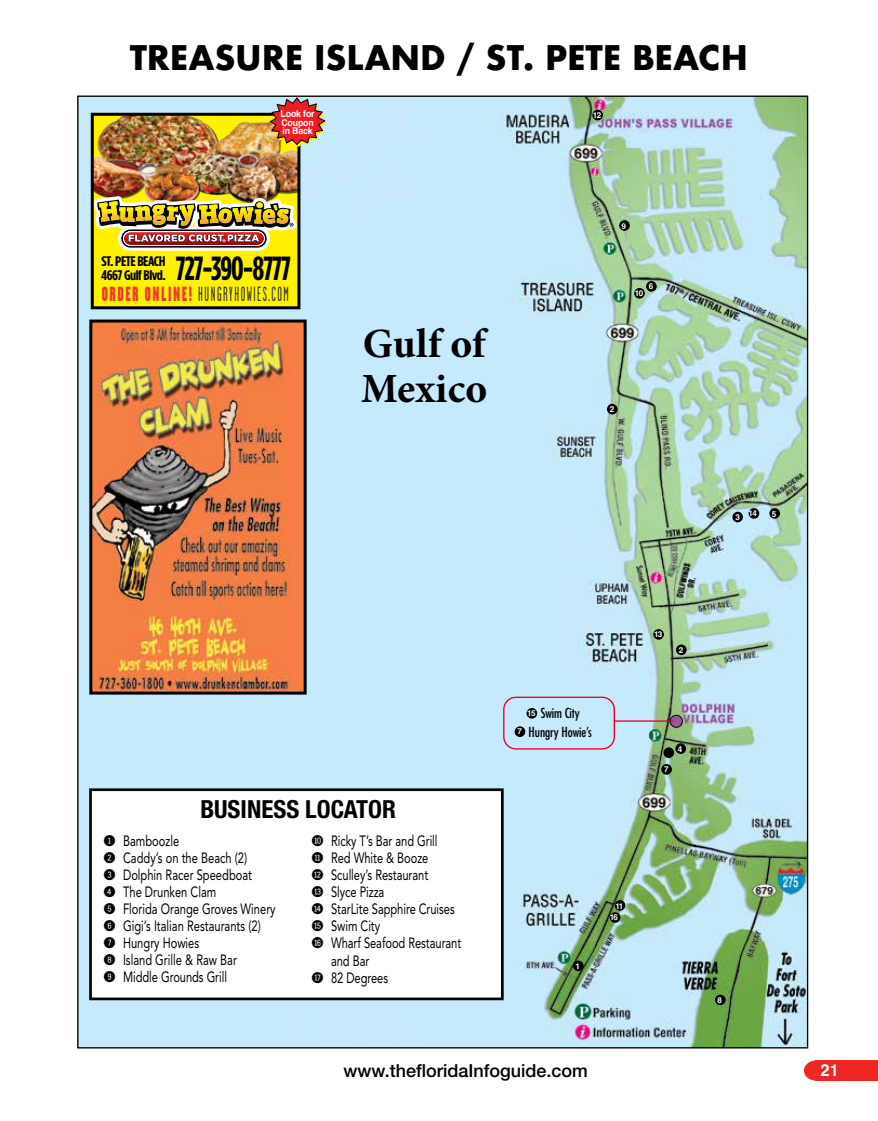
<style>
.page{position:relative;width:878px;height:1121px;background:#fff}
.page>*{position:absolute;margin:0;border:0;box-sizing:border-box;transform-origin:0 0}
.t1{font:700 41.55px/45.3px "Minion Pro";color:#000}
.t2{font:700 33.45px "Gotham Condensed";letter-spacing:-.03em;color:#000;scale:.96 1}
.t3{font:700 33px "Futura";letter-spacing:-.005em;color:#000}
.t4{font:700 condensed 24.9px "Helvetica Neue LT Std";color:#000}
.t5{font:20.55px "Garage Gothic";letter-spacing:.1em;color:#333334;scale:.75 1}
.t6{font:500 18px "Helvetica Neue LT Std";color:#000}
.t7{font:700 16.5px "Helvetica";color:#fff}
.t8{font:14.85px/17.1px "Avenir LT Std";letter-spacing:-.005em;color:#000;scale:.75 1}
.t9{font:700 13.95px/14px "Gotham Condensed";letter-spacing:-.03em;color:#000;scale:1.15 1}
.t10{font:condensed 13.5px/19.5px "Futura Std";letter-spacing:-.005em;color:#000;text-align:center}
.t11{font:700 9.45px/8.7px "Helvetica";letter-spacing:-.02em;color:#fff;text-align:justify;scale:.93 1}
.t12{font:700 8.1px "Helvetica";letter-spacing:-.08em;color:#fff}
.s1{font-weight:900;color:#ef382b}
.s2{font-family:"Fyra Numeric Circle Closed"}
</style>
<div class="page">
<div style="left:815px;top:1060px;width:63px;height:20px;background:#ee2724"></div>
<div style="left:803px;top:1060px;width:24px;height:20px;background:#ee2724;border-radius:50%"></div>
<img style="left:79px;top:97px;width:727px;height:949px">
<div style="left:769px;top:508px;width:11px;height:11px;background:#000;border-radius:50%"></div>
<div style="left:607px;top:404px;width:10px;height:10px;background:#000;border-radius:50%"></div>
<div style="left:634px;top:288px;width:10px;height:10px;background:#000;border-radius:50%"></div>
<div style="left:675px;top:743px;width:11px;height:11px;background:#000;border-radius:50%"></div>
<div style="left:573px;top:960px;width:10px;height:11px;background:#000;border-radius:50%"></div>
<div style="left:592px;top:110px;width:11px;height:10px;background:#000;border-radius:50%"></div>
<div style="left:715px;top:994px;width:10px;height:11px;background:#000;border-radius:50%"></div>
<div style="left:90px;top:789px;width:412px;height:209px;background:#fff"></div>
<div style="left:89px;top:788px;width:414px;height:212px;border:3px solid #000"></div>
<div style="left:91px;top:321px;width:214px;height:372px;background:#f57f45"></div>
<img style="left:93px;top:323px;width:198px;height:367px">
<div style="left:89px;top:319px;width:217px;height:375px;border:3px solid #000"></div>
<div style="left:732px;top:512px;width:11px;height:10px;background:#000;border-radius:50%"></div>
<div style="left:670px;top:715px;width:12px;height:12px;border:1px solid #000;border-radius:50%"></div>
<div style="left:748px;top:508px;width:11px;height:11px;background:#000;border-radius:50%"></div>
<div style="left:661px;top:764px;width:11px;height:10px;background:#000;border-radius:50%"></div>
<div style="left:514px;top:726px;width:11px;height:11px;background:#000;border-radius:50%"></div>
<div style="left:619px;top:220px;width:10px;height:11px;background:#000;border-radius:50%"></div>
<div style="left:614px;top:900px;width:11px;height:10px;background:#000;border-radius:50%"></div>
<div style="left:676px;top:644px;width:10px;height:11px;background:#000;border-radius:50%"></div>
<div style="left:92px;top:114px;width:207px;height:194px;background:#fff200"></div>
<img style="left:97px;top:117px;width:105px;height:38px">
<img style="left:202px;top:121px;width:79px;height:33px">
<img style="left:248px;top:154px;width:2px;height:11px">
<img style="left:95px;top:155px;width:39px;height:41px">
<img style="left:208px;top:154px;width:39px;height:40px">
<img style="left:134px;top:154px;width:74px;height:42px">
<img style="left:250px;top:148px;width:46px;height:46px">
<div style="left:228px;top:165px;width:52px;height:39px;background:#000;opacity:.68"></div>
<img style="left:230px;top:165px;width:34px;height:14px">
<svg style="left:95px;top:196px;width:201px;height:55px"></svg>
<svg style="left:97px;top:200px;width:196px;height:47px"></svg>
<div style="left:91px;top:113px;width:209px;height:196px;border:3px solid #000"></div>
<svg style="left:269px;top:97px;width:57px;height:50px;background:#cf6757"></svg>
<div style="left:503px;top:696px;width:112px;height:53px;border:1px solid #ea002a;border-radius:12px"></div>
<hr style="left:613px;top:720px;width:60px;height:1px;background:#ea002a">
<div style="left:653px;top:629px;width:11px;height:10px;background:#000;border-radius:50%"></div>
<div style="left:609px;top:912px;width:11px;height:10px;background:#000;border-radius:50%"></div>
<div style="left:646px;top:281px;width:10px;height:11px;background:#000;border-radius:50%"></div>
<div style="left:663px;top:747px;width:11px;height:11px;background:#000;border-radius:50%"></div>
<div style="left:526px;top:708px;width:11px;height:10px;background:#000;border-radius:50%"></div>
<h3 class="t3" style="left:130px;top:34px;width:619px">TREASURE ISLAND / ST. PETE BEACH</h3>
<p class="t11" style="left:280px;top:110px;width:38px">Look for Coupon in Back</p>
<p class="t9" style="left:101px;top:254px;width:58px">ST. PETE BEACH<br>4667 Gulf Blvd.</p>
<h2 class="t2" style="left:176px;top:250px;width:122px">727-390-8777</h2>
<h3 class="t5" style="left:102px;top:284px;width:251px"><span class="s1">ORDER ONLINE!</span> HUNGRYHOWIES.COM</h3>
<h1 class="t1" style="left:361px;top:322px;width:128px">Gulf of<br>Mexico</h1>
<p class="t12" style="left:592px;top:111px;width:10px">12</p>
<p class="t12" style="left:621px;top:221px;width:6px">9</p>
<p class="t12" style="left:648px;top:281px;width:6px">6</p>
<p class="t12" style="left:635px;top:288px;width:10px">10</p>
<p class="t12" style="left:609px;top:404px;width:6px">2</p>
<p class="t12" style="left:735px;top:508px;width:23px">3 14</p>
<p class="t12" style="left:771px;top:509px;width:6px">5</p>
<h3 class="t4" style="left:200px;top:794px;width:197px">BUSINESS LOCATOR</h3>
<p class="t8" style="left:103px;top:832px;width:231px"><span class="s2">1</span> Bamboozle<br><span class="s2">2</span> Caddy’s on the Beach (2)<br><span class="s2">3</span> Dolphin Racer Speedboat<br><span class="s2">4</span> The Drunken Clam<br><span class="s2">5</span> Florida Orange Groves Winery<br><span class="s2">6</span> Gigi’s Italian Restaurants (2)<br><span class="s2">7</span> Hungry Howies<br><span class="s2">8</span> Island Grille &amp; Raw Bar<br><span class="s2">9</span> Middle Grounds Grill</p>
<p class="t8" style="left:311px;top:832px;width:170px"><span class="s2">Q</span> Ricky T’s Bar and Grill</p>
<p class="t8" style="left:311px;top:849px;width:158px"><span class="s2">W</span> Red White &amp; Booze</p>
<p class="t8" style="left:311px;top:866px;width:157px"><span class="s2">E</span> Sculley’s Restaurant</p>
<p class="t8" style="left:311px;top:883px;width:99px"><span class="s2">R</span> Slyce Pizza</p>
<p class="t8" style="left:311px;top:900px;width:193px"><span class="s2">T</span> StarLite Sapphire Cruises</p>
<p class="t8" style="left:311px;top:917px;width:93px"><span class="s2">Y</span> Swim City</p>
<p class="t8" style="left:311px;top:934px;width:201px"><span class="s2">U</span> Wharf Seafood Restaurant</p>
<p class="t8" style="left:331px;top:951px;width:53px">and Bar</p>
<p class="t8" style="left:311px;top:969px;width:104px"><span class="s2">I</span> 82 Degrees</p>
<p class="t10" style="left:528px;top:702px;width:65px">Swim City<br>Hungry Howie’s</p>
<p class="t12" style="left:527px;top:708px;width:10px">15</p>
<p class="t12" style="left:517px;top:726px;width:6px">7</p>
<p class="t12" style="left:654px;top:629px;width:10px">13</p>
<p class="t12" style="left:678px;top:644px;width:6px">2</p>
<p class="t12" style="left:664px;top:764px;width:6px">7</p>
<p class="t12" style="left:677px;top:744px;width:6px">4</p>
<p class="t12" style="left:575px;top:961px;width:6px">1</p>
<p class="t12" style="left:615px;top:901px;width:9px">11</p>
<p class="t12" style="left:609px;top:912px;width:10px">16</p>
<p class="t12" style="left:717px;top:995px;width:6px">8</p>
<p class="t6" style="left:343px;top:1059px;width:246px">www.thefloridaInfoguide.com</p>
<p class="t7" style="left:820px;top:1060px;width:20px">21</p>
</div>
